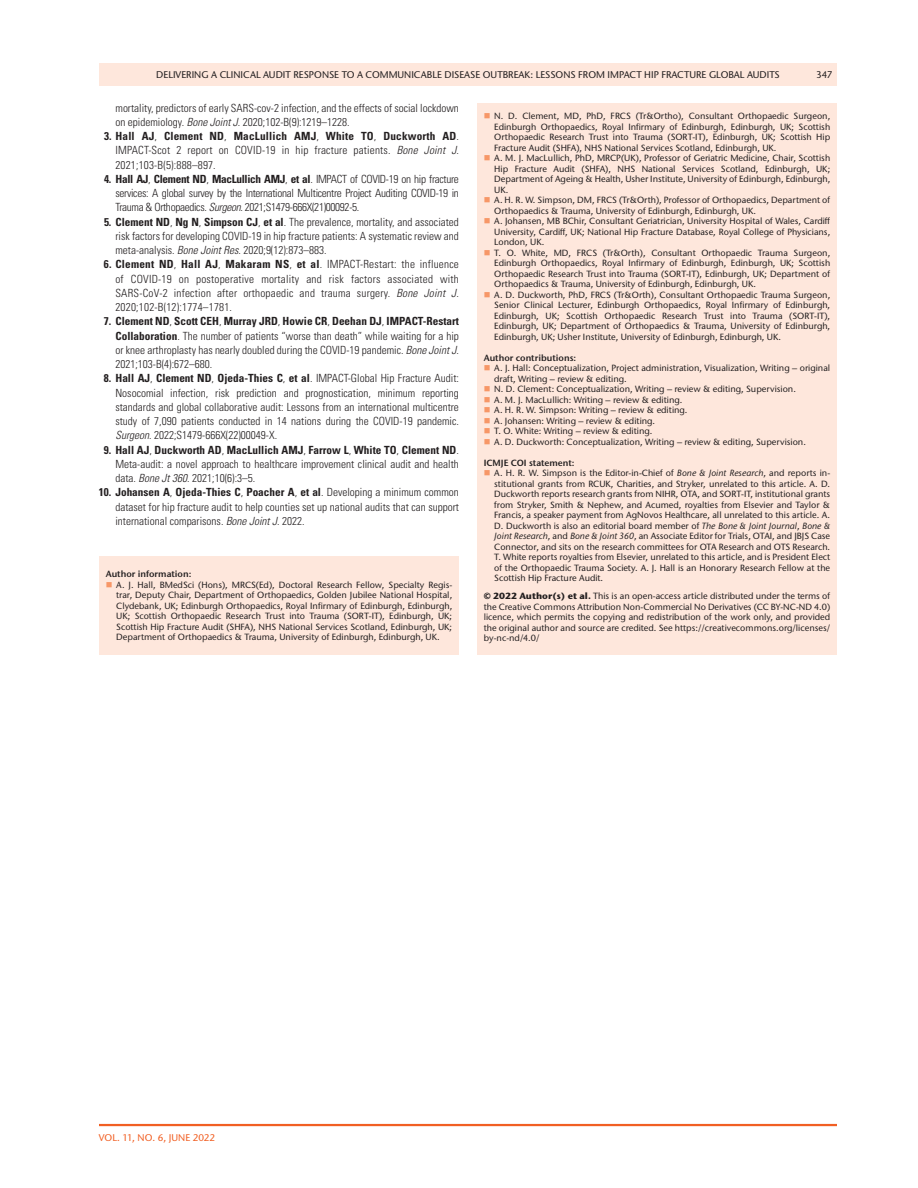
<style>
.page{position:relative;width:918px;height:1188px;background:#fff}
.page>*{position:absolute;margin:0;border:0;box-sizing:border-box;transform-origin:0 0}
.t1{font:300 condensed 11.25px/14.2px "Univers LT Std";color:#231f20;text-align:justify}
.t2{font:500 9.75px "Stone Sans ITC Pro";color:#231f20}
.t3{font:500 9.75px "Stone Sans ITC Pro";color:#f15f23}
.t4{font:500 9px/10.5px "Stone Sans ITC Pro";color:#231f20}
.t5{font:600 9px "Stone Sans ITC Pro";color:#231f20}
.s1{font-weight:600}
.s2{font-style:italic}
.s3{font-weight:700}
</style>
<div class="page">
<hr style="left:99px;top:1124px;width:738px;height:2px;background:#f15f23">
<div style="left:99px;top:63px;width:738px;height:23px;background:#fee7dc"></div>
<div style="left:99px;top:556px;width:360px;height:99px;background:#fee7dc"></div>
<div style="left:477px;top:104px;width:360px;height:551px;background:#fee7dc"></div>
<p class="t2" style="left:156px;top:68px;width:625px">DELIVERING A CLINICAL AUDIT RESPONSE TO A COMMUNICABLE DISEASE OUTBREAK: LESSONS FROM IMPACT HIP FRACTURE GLOBAL AUDITS</p>
<p class="t2" style="left:816px;top:68px;width:18px">347</p>
<p class="t4" style="left:494px;top:111px;width:338px">N . D. Clement, MD, PhD, FRCS (Tr&amp;Ortho), Consultant Orthopaedic Surgeon, Edinburgh Orthopaedics, Royal Infirmary of Edinburgh, Edinburgh, UK; Scottish Orthopaedic Research Trust into Trauma (SO RT-IT), Edinburgh, UK; Scottish Hip Fracture Audit (SHFA), N HS National Services Scotland, Edinburgh, UK.<br>A. M . J. MacLullich, PhD, M RCP(UK), Professor of Geriatric Medicine, Chair, Scottish Hip Fracture Audit (SHFA), N HS National Services Scotland, Edinburgh, UK; Department of Ageing &amp; Health, Usher Institute, University of Edinburgh, Edinburgh, UK.<br>A. H. R. W. Simpson, DM, FRCS (Tr&amp;Orth), Professor of Orthopaedics, Department of Orthopaedics &amp; Trauma, University of Edinburgh, Edinburgh, UK.<br>A. Johansen, M B BChir, Consultant Geriatrician, University Hospital of Wales, Cardiff University, Cardiff, UK; N ational Hip Fracture Database, Royal College of Physicians, London, UK.<br>T. O. White, MD, FRCS (Tr&amp;Orth), Consultant Orthopaedic Trauma Surgeon, Edinburgh Orthopaedics, Royal Infirmary of Edinburgh, Edinburgh, UK; Scottish Orthopaedic Research Trust into Trauma (SO RT-IT), Edinburgh, UK; Department of Orthopaedics &amp; Trauma, University of Edinburgh, Edinburgh, UK.<br>A. D. Duckworth, PhD, FRCS (Tr&amp;Orth), Consultant Orthopaedic Trauma Surgeon, Senior Clinical Lecturer, Edinburgh Orthopaedics, Royal Infirmary of Edinburgh, Edinburgh, UK; Scottish Orthopaedic Research Trust into Trauma (SO RT-IT), Edinburgh, UK; Department of Orthopaedics &amp; Trauma, University of Edinburgh, Edinburgh, UK; Usher Institute, University of Edinburgh, Edinburgh, UK.</p>
<p class="t5" style="left:484px;top:352px;width:94px">Author contributions:</p>
<p class="t4" style="left:494px;top:363px;width:338px">A. J. Hall: Conceptualization, Project administration, Visualization, Writing – original draft, Writing – review &amp; editing.<br>N . D. Clement: Conceptualization, Writing – review &amp; editing, Supervision.<br>A. M . J. MacLullich: Writing – review &amp; editing.<br>A. H. R. W. Simpson: Writing – review &amp; editing.<br>A. Johansen: Writing – review &amp; editing.<br>T. O. White: Writing – review &amp; editing.<br>A. D. Duckworth: Conceptualization, Writing – review &amp; editing, Supervision.</p>
<p class="t4" style="left:494px;top:457px;width:338px;text-indent:-11px"><span class="s1">ICMJE COI statement:<br></span>A. H. R. W. Simpson is the Editor-in-Chief of <span class="s2">Bone &amp; Joint Research</span>, and reports in&shy;stitutional grants from RCUK, Charities, and Stryker, unrelated to this article. A. D.<br>Duckworth reports research grants from N IHR, OTA, and SO RT-IT, institutional grants from Stryker, Smith &amp; Nephew, and Acumed, royalties from Elsevier and Taylor &amp; Francis, a speaker payment from AgNovos Healthcare, all unrelated to this article. A.<br>D. Duckworth is also an editorial board member of <span class="s2">The Bone &amp; Joint Journal</span>, <span class="s2">Bone &amp; Joint Research</span>, and <span class="s2">Bone &amp; Joint 360</span>, an Associate Editor for Trials, OTAI, and JBJS Case Connector, and sits on the research committees for OTA Research and OTS Research.<br>T. White reports royalties from Elsevier, unrelated to this article, and is President Elect of the Orthopaedic Trauma Society. A. J. Hall is an Honorary Research Fellow at the Scottish Hip Fracture Audit.</p>
<p class="t4" style="left:484px;top:591px;width:348px;text-align:justify"><span class="s3">© 2022 Author(s) et al.</span> This is an open-access article distributed under the terms of the Creative Commons Attribution N on-Commercial N o Derivatives (CC BY--N C--ND 4.0) licence, which permits the copying and redistribution of the work only, and provided the original author and source are credited. See https://creativecommons.org/licenses/ by-nc-nd/4.0/</p>
<p class="t1" style="left:116px;top:101px;width:345px">mortality, predictors of early SARS-cov-2 infection, and the effects of social lockdown on epidemiology. <span class="s2">Bone Joint J</span>. 2020;102-B(9):1219–1228.</p>
<p class="t1" style="left:115px;top:129px;width:345px;text-indent:-11px"><span class="s3">3. Hall AJ</span>, <span class="s3">Clement ND</span>, <span class="s3">MacLullich AMJ</span>, <span class="s3">White TO</span>, <span class="s3">Duckworth AD</span>.<br>IMPACT-Scot 2 report on COVID-19 in hip fracture patients. <span class="s2">Bone Joint J</span>.<br>2021;103-B(5):888–897.</p>
<p class="t1" style="left:115px;top:172px;width:345px;text-indent:-11px"><span class="s3">4. Hall AJ</span>, <span class="s3">Clement ND</span>, <span class="s3">MacLullich AMJ</span>, <span class="s3">et al</span>. IMPACT of COVID-19 on hip fracture services: A global survey by the International Multicentre Project Auditing COVID-19 in Trauma &amp; Orthopaedics. <span class="s2">Surgeon</span>. 2021;S1479-666X(21)00092-5.</p>
<p class="t1" style="left:115px;top:215px;width:345px;text-indent:-11px"><span class="s3">5. Clement ND</span>, <span class="s3">Ng N</span>, <span class="s3">Simpson CJ</span>, <span class="s3">et al</span>. The prevalence, mortality, and associated risk factors for developing COVID-19 in hip fracture patients: A systematic review and meta-analysis. <span class="s2">Bone Joint Res</span>. 2020;9(12):873–883.</p>
<p class="t1" style="left:115px;top:257px;width:345px;text-indent:-11px"><span class="s3">6. Clement ND</span>, <span class="s3">Hall AJ</span>, <span class="s3">Makaram NS</span>, <span class="s3">et al</span>. IMPACT-Restart: the influence of COVID-19 on postoperative mortality and risk factors associated with SARS-CoV-2 infection after orthopaedic and trauma surgery. <span class="s2">Bone Joint J</span>.<br>2020;102-B(12):1774–1781.</p>
<p class="t1" style="left:115px;top:314px;width:345px;text-indent:-11px"><span class="s3">7. Clement ND</span>, <span class="s3">Scott CEH</span>, <span class="s3">Murray JRD</span>, <span class="s3">Howie CR</span>, <span class="s3">Deehan DJ</span>, <span class="s3">IMPACT-Restart Collaboration</span>. The number of patients “worse than death” while waiting for a hip or knee arthroplasty has nearly doubled during the COVID-19 pandemic. <span class="s2">Bone Joint J</span>.<br>2021;103-B(4):672–680.</p>
<p class="t1" style="left:115px;top:371px;width:345px;text-indent:-11px"><span class="s3">8. Hall AJ</span>, <span class="s3">Clement ND</span>, <span class="s3">Ojeda-Thies C</span>, <span class="s3">et al</span>. IMPACT-Global Hip Fracture Audit:<br>Nosocomial infection, risk prediction and prognostication, minimum reporting standards and global collaborative audit: Lessons from an international multicentre study of 7,090 patients conducted in 14 nations during the COVID-19 pandemic.<br><span class="s2">Surgeon</span>. 2022;S1479-666X(22)00049-X.</p>
<p class="t1" style="left:115px;top:443px;width:345px;text-indent:-11px"><span class="s3">9. Hall AJ</span>, <span class="s3">Duckworth AD</span>, <span class="s3">MacLullich AMJ</span>, <span class="s3">Farrow L</span>, <span class="s3">White TO</span>, <span class="s3">Clement ND</span>.<br>Meta-audit: a novel approach to healthcare improvement clinical audit and health data. <span class="s2">Bone Jt 360</span>. 2021;10(6):3–5.</p>
<p class="t1" style="left:115px;top:485px;width:345px;text-indent:-17px"><span class="s3">10. Johansen A</span>, <span class="s3">Ojeda-Thies C</span>, <span class="s3">Poacher A</span>, <span class="s3">et al</span>. Developing a minimum common dataset for hip fracture audit to help counties set up national audits that can support international comparisons. <span class="s2">Bone Joint J</span>. 2022.</p>
<p class="t5" style="left:106px;top:569px;width:87px">Author information:</p>
<p class="t4" style="left:116px;top:579px;width:338px;text-align:justify">A. J. Hall, BM edSci (Hons), M RCS(Ed), Doctoral Research Fellow, Specialty Regis&shy;trar, Deputy Chair, Department of Orthopaedics, Golden Jubilee National Hospital, Clydebank, UK; Edinburgh Orthopaedics, Royal Infirmary of Edinburgh, Edinburgh, UK; Scottish Orthopaedic Research Trust into Trauma (SO RT-IT), Edinburgh, UK; Scottish Hip Fracture Audit (SHFA), N HS National Services Scotland, Edinburgh, UK; Department of Orthopaedics &amp; Trauma, University of Edinburgh, Edinburgh, UK.</p>
<p class="t3" style="left:99px;top:1132px;width:80px">VOL. 11, NO. 6, JUNE</p>
<p class="t3" style="left:193px;top:1132px;width:24px">2022</p>
</div>
